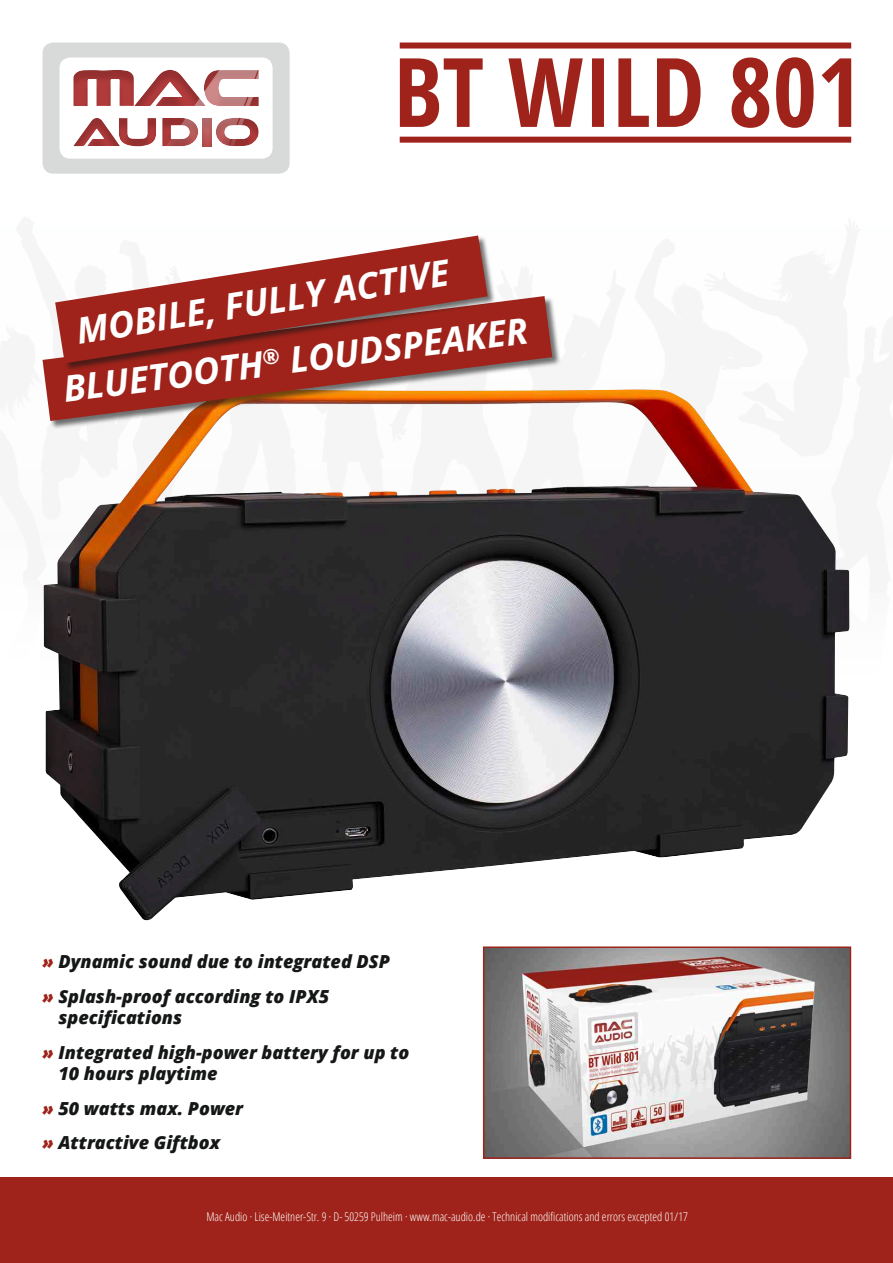
<style>
.page{position:relative;width:893px;height:1263px;background:#fff}
.page>*{position:absolute;margin:0;border:0;box-sizing:border-box;transform-origin:0 0}
.t1{font:italic 700 36px "Open Sans";color:#fff}
.t2{font:italic 800 18px/34.3px "Open Sans";color:#151616}
.t3{font:300 condensed 12px "Open Sans";color:#fff}
.s1{color:#9f231a}
</style>
<div class="page">
<div style="left:43px;top:43px;width:246px;height:131px;background:#d8d9d9;border-radius:11px"></div>
<div style="left:59px;top:58px;width:214px;height:101px;background:#fff;border-radius:11px"></div>
<svg style="left:44px;top:47px;width:244px;height:103px"></svg>
<svg style="left:159px;top:59px;width:109px;height:91px"></svg>
<div style="left:0;top:1178px;width:893px;height:85px;background:#9f231a"></div>
<div style="left:400px;top:43px;width:451px;height:6px;background:#9f231a"></div>
<div style="left:400px;top:137px;width:451px;height:6px;background:#9f231a"></div>
<svg style="left:400px;top:57px;width:451px;height:71px"></svg>
<img style="left:486px;top:949px;width:362px;height:207px">
<div style="left:483px;top:946px;width:368px;height:213px;border:2px solid #9f231a"></div>
<img style="left:44px;top:389px;width:805px;height:531px">
<div style="left:43px;top:296px;width:518px;height:134px;background:#151616;opacity:.6"></div>
<svg style="left:43px;top:296px;width:509px;height:125px"></svg>
<div style="left:56px;top:236px;width:441px;height:136px;background:#151616;opacity:.6"></div>
<svg style="left:55px;top:235px;width:433px;height:128px;fill:#9f231a"></svg>
<h1 class="t1" style="left:73px;top:306px;width:378px;rotate:-9deg">MOBILE, FULLY ACTIVE</h1>
<h1 class="t1" style="left:60px;top:363px;width:469px;rotate:-7deg">BLUETOOTH<sup>®</sup> LOUDSPEAKER</h1>
<p class="t2" style="left:43px;top:944px;width:349px"><span class="s1">»</span> Dynamic sound due to integrated DSP <span class="s1">»</span> Splash-proof according to IPX5</p>
<p class="t2" style="left:43px;top:1000px;width:368px;text-indent:16px">specifications<br><span class="s1">»</span> Integrated high-power battery for up to</p>
<p class="t2" style="left:43px;top:1056px;width:202px;text-indent:16px">10 hours playtime<br><span class="s1">»</span> 50 watts max. Power <span class="s1">»</span> Attractive Giftbox</p>
<p class="t3" style="left:206px;top:1208px;width:483px">Mac Audio · Lise-Meitner-Str. 9 · D- 50259 Pulheim · www.mac-audio.de · Technical modifications and errors excepted 01/17</p>
</div>
